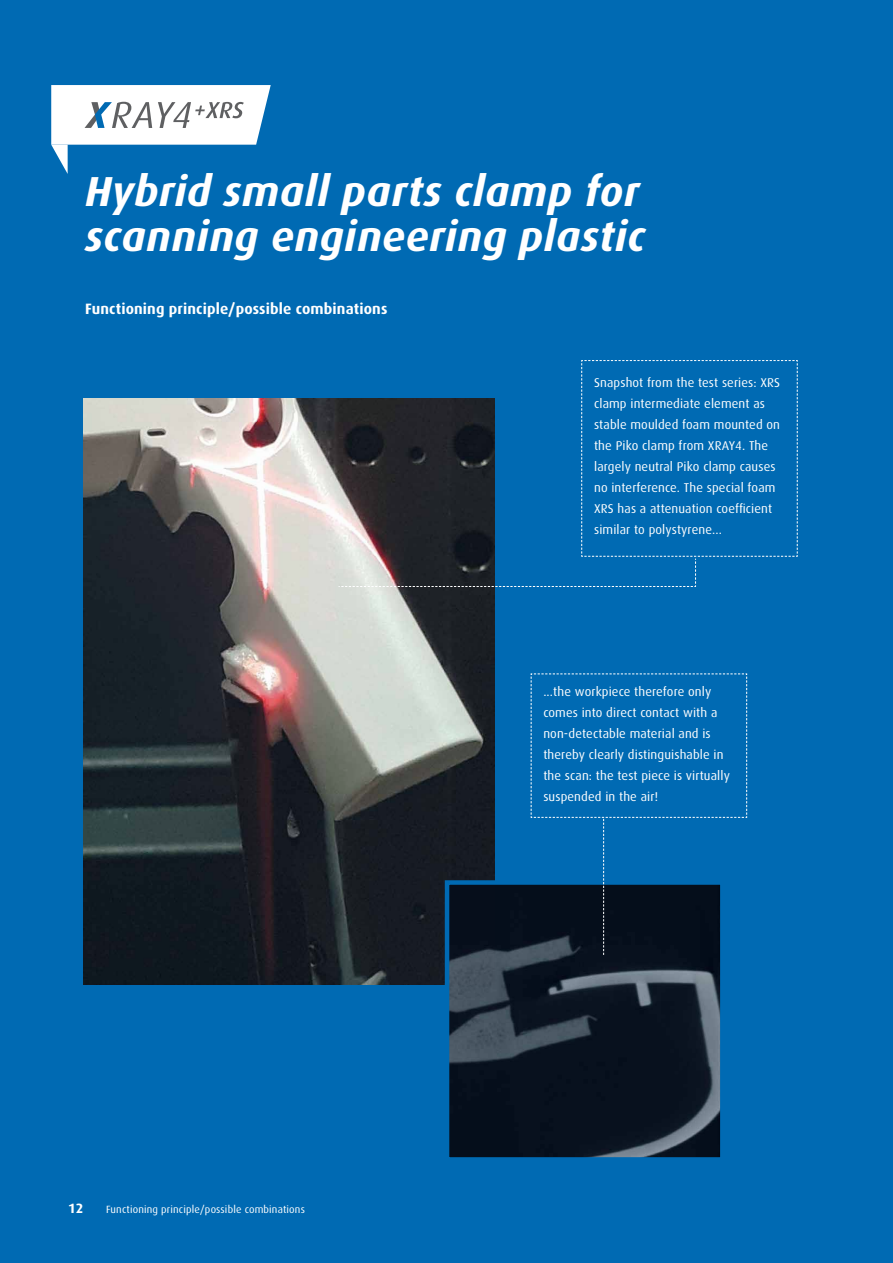
<style>
.page{position:relative;width:893px;height:1263px;background:#006ab3}
.page>*{position:absolute;margin:0;border:0;box-sizing:border-box;transform-origin:0 0}
.t1{font:italic 700 42px/45px "Dax Pro";letter-spacing:.015em;color:#fff}
.t2{font:700 15px "Dax Pro";letter-spacing:.01em;color:#fff}
.t3{font:700 13.5px "Dax Pro";color:#fff}
.t4{font:12.75px/21px "Dax Pro";letter-spacing:.01em;color:#fff}
.t5{font:10.5px "Dax Pro";letter-spacing:.015em;color:#fff}
</style>
<div class="page">
<svg style="left:51px;top:85px;width:220px;height:89px"></svg>
<img style="left:84px;top:398px;width:410px;height:586px">
<img style="left:450px;top:885px;width:270px;height:272px">
<div style="left:445px;top:880px;width:280px;height:282px;border:4px solid #006ab3"></div>
<svg style="left:530px;top:673px;width:217px;height:282px"></svg>
<svg style="left:338px;top:360px;width:460px;height:227px"></svg>
<h1 class="t1" style="left:85px;top:168px;width:562px">Hybrid small parts clamp for scanning engineering plastic</h1>
<p class="t2" style="left:85px;top:299px;width:304px">Functioning principle/possible combinations</p>
<p class="t4" style="left:594px;top:372px;width:188px">Snapshot from the test series: XRS clamp intermediate element as stable moulded foam mounted on the Piko clamp from XRAY4. The largely neutral Piko clamp causes no interference. The special foam<br>XRS has a attenuation coefficient similar to polystyrene...</p>
<p class="t4" style="left:543px;top:681px;width:188px">...the workpiece therefore only comes into direct contact with a non-detectable material and is thereby clearly distinguishable in the scan: the test piece is virtually suspended in the air!</p>
<p class="t3" style="left:68px;top:1199px;width:17px">12</p>
<p class="t5" style="left:106px;top:1202px;width:200px">Functioning principle/possible combinations</p>
</div>
